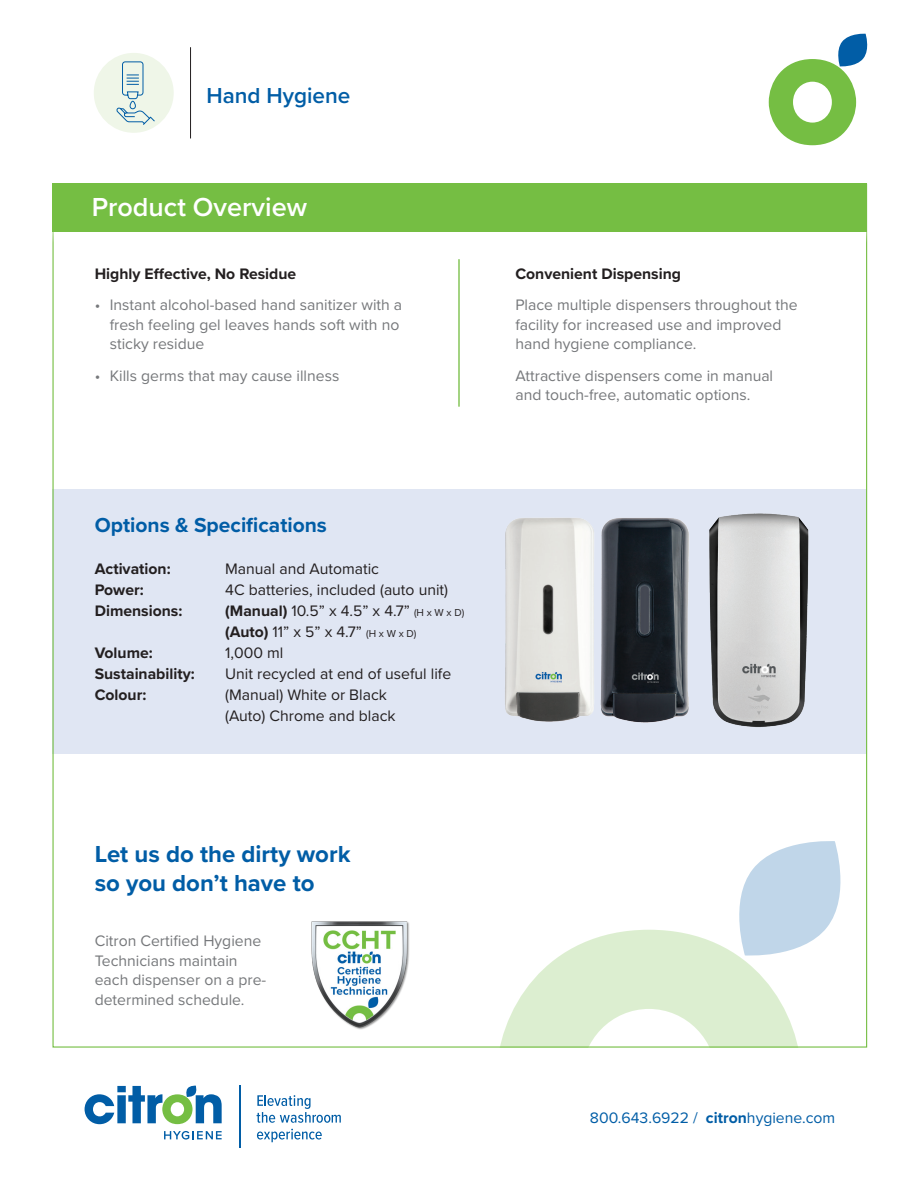
<style>
.page{position:relative;width:918px;height:1188px;background:#fff}
.page>*{position:absolute;margin:0;border:0;box-sizing:border-box;transform-origin:0 0}
.PS_-_h2{font:600 27px "Proxima Nova";color:#fff}
.t1{font:700 24px "Proxima Nova";color:#015da6}
.t2{font:600 22.5px "Proxima Nova";color:#015da6}
.t3{font:700 21px "Proxima Nova";color:#015da6}
.PS_-_bod{font:15.75px/19.5px "Proxima Nova";color:#76787b}
.PS_-_specs{font:15.75px "Proxima Nova";color:#231f20}
.PS_-_specs-2{font:700 15.75px "Proxima Nova";color:#231f20}
.PS_-_h4{font:700 15.75px "Proxima Nova";color:#231f20}
.t4{font:15.75px "Proxima Nova";color:#015da6}
.s1{font-weight:700}
.s2{font-size:10.5px}
</style>
<div class="page">
<svg style="left:85px;top:1085px;width:137px;height:39px"></svg>
<svg style="left:164px;top:1131px;width:58px;height:9px"></svg>
<svg style="left:257px;top:1095px;width:84px;height:28px"></svg>
<svg style="left:257px;top:1129px;width:65px;height:13px"></svg>
<hr style="left:239px;top:1086px;width:1px;height:62px;background:#015da6">
<svg style="left:769px;top:33px;width:99px;height:112px"></svg>
<div style="left:94px;top:53px;width:80px;height:80px;background:#eff6e8;border-radius:50%"></div>
<hr style="left:190px;top:47px;width:1px;height:91px;background:#231f20">
<svg style="left:116px;top:61px;width:39px;height:64px"></svg>
<div style="left:52px;top:489px;width:815px;height:265px;background:#e0e6f3"></div>
<svg style="left:500px;top:841px;width:341px;height:205px"></svg>
<div style="left:52px;top:184px;width:815px;height:48px;background:#75be43"></div>
<hr style="left:458px;top:259px;width:2px;height:148px;background:#75be43">
<img style="left:505px;top:518px;width:89px;height:204px">
<img style="left:600px;top:518px;width:89px;height:205px">
<img style="left:709px;top:513px;width:100px;height:214px">
<img style="left:311px;top:921px;width:99px;height:109px">
<h3 class="t2" style="left:207px;top:78px;width:145px">Hand Hygiene</h3>
<p class="PS_-_h2" style="left:92px;top:187px;width:217px">Product Overview</p>
<p class="PS_-_h4" style="left:95px;top:262px;width:203px">Highly Effective, No Residue</p>
<p class="PS_-_bod" style="left:110px;top:294px;width:294px;text-indent:-15px">• Instant alcohol-based hand sanitizer with a fresh feeling gel leaves hands soft with no sticky residue</p>
<p class="PS_-_bod" style="left:95px;top:365px;width:246px">• Kills germs that may cause illness</p>
<p class="t3" style="left:95px;top:510px;width:234px">Options &amp; Specifications</p>
<p class="PS_-_specs-2" style="left:95px;top:557px;width:77px">Activation:</p>
<p class="PS_-_specs" style="left:225px;top:557px;width:155px">Manual and Automatic</p>
<p class="PS_-_specs-2" style="left:95px;top:578px;width:51px">Power:</p>
<p class="PS_-_specs" style="left:225px;top:578px;width:224px">4C batteries, included (auto unit)</p>
<p class="PS_-_specs-2" style="left:95px;top:599px;width:89px">Dimensions:</p>
<p class="PS_-_specs" style="left:225px;top:599px;width:241px"><span class="s1">(Manual)</span> 10.5” x 4.5” x 4.7” <span class="s2">(H x W x D)</span></p>
<p class="PS_-_specs" style="left:225px;top:620px;width:193px"><span class="s1">(Auto)</span> 11” x 5” x 4.7” <span class="s2">(H x W x D)</span></p>
<p class="PS_-_specs-2" style="left:95px;top:641px;width:60px">Volume:</p>
<p class="PS_-_specs" style="left:225px;top:641px;width:60px">1,000 ml</p>
<p class="PS_-_specs-2" style="left:95px;top:662px;width:102px">Sustainability:</p>
<p class="PS_-_specs" style="left:225px;top:662px;width:228px">Unit recycled at end of useful life</p>
<p class="PS_-_specs-2" style="left:95px;top:683px;width:53px">Colour:</p>
<p class="PS_-_specs" style="left:225px;top:683px;width:163px">(Manual) White or Black</p>
<p class="PS_-_specs" style="left:225px;top:704px;width:172px">(Auto) Chrome and black</p>
<p class="t1" style="left:95px;top:836px;width:257px">Let us do the dirty work</p>
<p class="t1" style="left:95px;top:865px;width:221px">so you don’t have to</p>
<p class="PS_-_bod" style="left:95px;top:931px;width:173px">Citron Certified Hygiene<br>Technicians maintain each dispenser on a pre&shy;determined schedule.</p>
<p class="PS_-_h4" style="left:515px;top:262px;width:167px">Convenient Dispensing</p>
<p class="PS_-_bod" style="left:515px;top:294px;width:284px">Place multiple dispensers throughout the facility for increased use and improved hand hygiene compliance.</p>
<p class="PS_-_bod" style="left:515px;top:365px;width:259px">Attractive dispensers come in manual and touch-free, automatic options.</p>
<p class="t4" style="left:590px;top:1106px;width:247px">800.643.6922 / <span class="s1">citron</span>hygiene.com</p>
</div>
